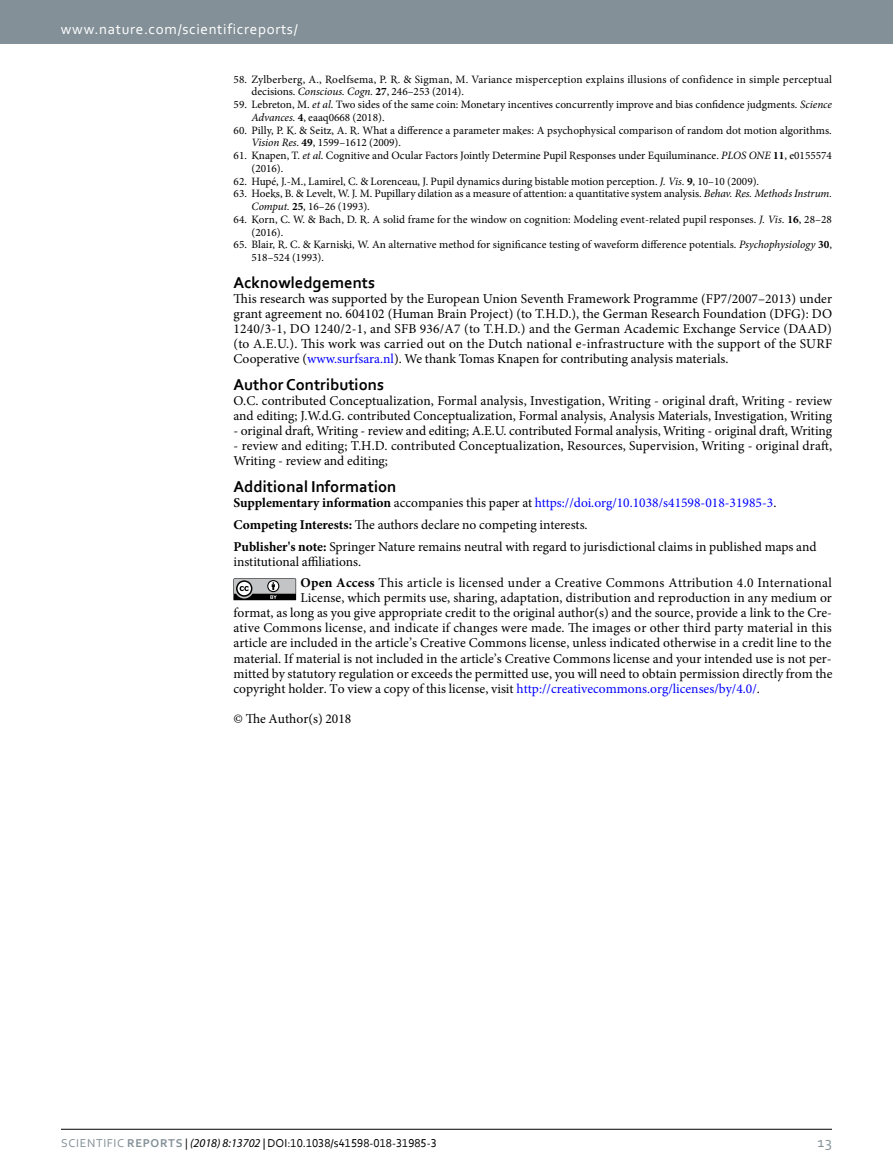
<style>
.page{position:relative;width:893px;height:1174px;background:#fff}
.page>*{position:absolute;margin:0;border:0;box-sizing:border-box;transform-origin:0 0}
.t1{font:700 16.5px "Corbel";color:#000}
.t2{font:15px "Corbel 2";letter-spacing:.045em;color:#fff}
.t3{font:15px "Corbel 2";color:#839097}
.t4{font:13.5px/15px "Minion Pro";color:#000}
.t5{font:13.5px/21.8px "Minion Pro";letter-spacing:.02em;color:#000}
.t6{font:12px "Corbel";color:#000}
.t7{font:11.25px/12.8px "Minion Pro";color:#000}
.t8{font:11.25px/12.8px "Minion Pro";letter-spacing:.02em;color:#000}
.s1{font-style:italic}
.s2{font-weight:700}
.s3{color:#00f}
.s4{font-family:"Corbel 2";color:#839097}
.s5{font-family:"Corbel Bold 2";color:#839097}
.s6{font-family:"Corbel 2"}
.s7{font-family:"Myriad Pro";font-style:italic}
</style>
<div class="page">
<div style="left:0;top:0;width:893px;height:43px;background:#839097"></div>
<hr style="left:61px;top:1129px;width:771px;height:1px;background:#000">
<svg style="left:233px;top:578px;width:63px;height:22px"></svg>
<p class="t2" style="left:61px;top:19px;width:238px">www.nature.com/scientificreports/</p>
<p class="t8" style="left:251px;top:73px;width:582px;text-indent:-18px">58. Zylberberg, A., Roelfsema, P. R. &amp; Sigman, M. Variance misperception explains illusions of confidence in simple perceptual decisions. <span class="s1">Conscious. Cogn.</span> <span class="s2">27</span>, 246–253 (2014).</p>
<p class="t7" style="left:251px;top:98px;width:582px;text-indent:-18px">59. Lebreton, M. <span class="s1">et al</span>. Two sides of the same coin: Monetary incentives concurrently improve and bias confidence judgments. <span class="s1">Science<br>Advances.</span> <span class="s2">4</span>, eaaq0668 (2018).</p>
<p class="t7" style="left:251px;top:124px;width:582px;text-indent:-18px">60. Pilly, P. K. &amp; Seitz, A. R. What a difference a parameter makes: A psychophysical comparison of random dot motion algorithms.<br><span class="s1">Vision Res.</span> <span class="s2">49</span>, 1599–1612 (2009).</p>
<p class="t7" style="left:251px;top:149px;width:582px;text-indent:-18px">61. Knapen, T. <span class="s1">et al</span>. Cognitive and Ocular Factors Jointly Determine Pupil Responses under Equiluminance. <span class="s1">PLOS ONE</span> <span class="s2">11</span>, e0155574 (2016).</p>
<p class="t7" style="left:234px;top:175px;width:527px">62. Hupé, J.-M., Lamirel, C. &amp; Lorenceau, J. Pupil dynamics during bistable motion perception. <span class="s1">J. Vis.</span> <span class="s2">9</span>, 10–10 (2009).</p>
<p class="t7" style="left:251px;top:187px;width:582px;text-indent:-18px">63. Hoeks, B. &amp; Levelt, W. J. M. Pupillary dilation as a measure of attention: a quantitative system analysis. <span class="s1">Behav. Res. Methods Instrum.<br>Comput.</span> <span class="s2">25</span>, 16–26 (1993).</p>
<p class="t7" style="left:251px;top:213px;width:582px;text-indent:-18px">64. Korn, C. W. &amp; Bach, D. R. A solid frame for the window on cognition: Modeling event-related pupil responses. <span class="s1">J. Vis.</span> <span class="s2">16</span>, 28–28 (2016).</p>
<p class="t7" style="left:251px;top:238px;width:582px;text-indent:-18px">65. Blair, R. C. &amp; Karniski, W. An alternative method for significance testing of waveform difference potentials. <span class="s1">Psychophysiology</span> <span class="s2">30</span>,<br>518–524 (1993).</p>
<p class="t1" style="left:233px;top:272px;width:143px">Acknowledgements</p>
<p class="t4" style="left:233px;top:291px;width:600px;text-align:justify">This research was supported by the European Union Seventh Framework Programme (FP7/2007–2013) under grant agreement no. 604102 (Human Brain Project) (to T.H.D.), the German Research Foundation (DFG): DO 1240/3-1, DO 1240/2-1, and SFB 936/A7 (to T.H.D.) and the German Academic Exchange Service (DAAD) (to A.E.U.). This work was carried out on the Dutch national e-infrastructure with the support of the SURF Cooperative (<span class="s3">www.surfsara.nl</span>). We thank Tomas Knapen for contributing analysis materials.</p>
<p class="t1" style="left:233px;top:374px;width:152px">Author Contributions</p>
<p class="t4" style="left:233px;top:393px;width:600px">O.C. contributed Conceptualization, Formal analysis, Investigation, Writing - original draft, Writing - review and editing; J.W.d.G. contributed Conceptualization, Formal analysis, Analysis Materials, Investigation, Writing</p>
<p class="t4" style="left:233px;top:423px;width:600px">- original draft, Writing - review and editing; A.E.U. contributed Formal analysis, Writing - original draft, Writing</p>
<p class="t4" style="left:233px;top:438px;width:600px">- review and editing; T.H.D. contributed Conceptualization, Resources, Supervision, Writing - original draft,<br>Writing - review and editing;</p>
<p class="t1" style="left:233px;top:476px;width:164px">Additional Information</p>
<p class="t4" style="left:233px;top:492px;width:584px;line-height:21.8px"><span class="s2">Supplementary information</span> accompanies this paper at <span class="s3">https://doi.org/10.1038/s41598-018-31985-3</span>.<br><span class="s2">Competing Interests:</span> The authors declare no competing interests.<br><span class="s2">Publisher's note:</span> Springer Nature remains neutral with regard to jurisdictional claims in published maps and</p>
<p class="t5" style="left:301px;top:550px;width:533px;text-indent:-67px">institutional affiliations.<br><span class="s2">Open Access</span> This article is licensed under a Creative Commons Attribution 4.0 International</p>
<p class="t4" style="left:233px;top:591px;width:601px;text-align:justify;text-indent:67px">License, which permits use, sharing, adaptation, distribution and reproduction in any medium or format, as long as you give appropriate credit to the original author(s) and the source, provide a link to the Cre&shy;ative Commons license, and indicate if changes were made. The images or other third party material in this article are included in the article’s Creative Commons license, unless indicated otherwise in a credit line to the material. If material is not included in the article’s Creative Commons license and your intended use is not per&shy;mitted by statutory regulation or exceeds the permitted use, you will need to obtain permission directly from the copyright holder. To view a copy of this license, visit <span class="s3">http://creativecommons.org/licenses/by/4.0/</span>.</p>
<p class="t4" style="left:233px;top:710px;width:119px">© The Author(s) 2018</p>
<p class="t6" style="left:61px;top:1135px;width:377px"><span class="s4">SCiENTifiC</span> <span class="s5">REPORTS</span> <span class="s6">|</span> <span class="s7">(2018) 8:13702</span> | DOI:10.1038/s41598-018-31985-3</p>
<p class="t3" style="left:817px;top:1132px;width:16px">13</p>
</div>
